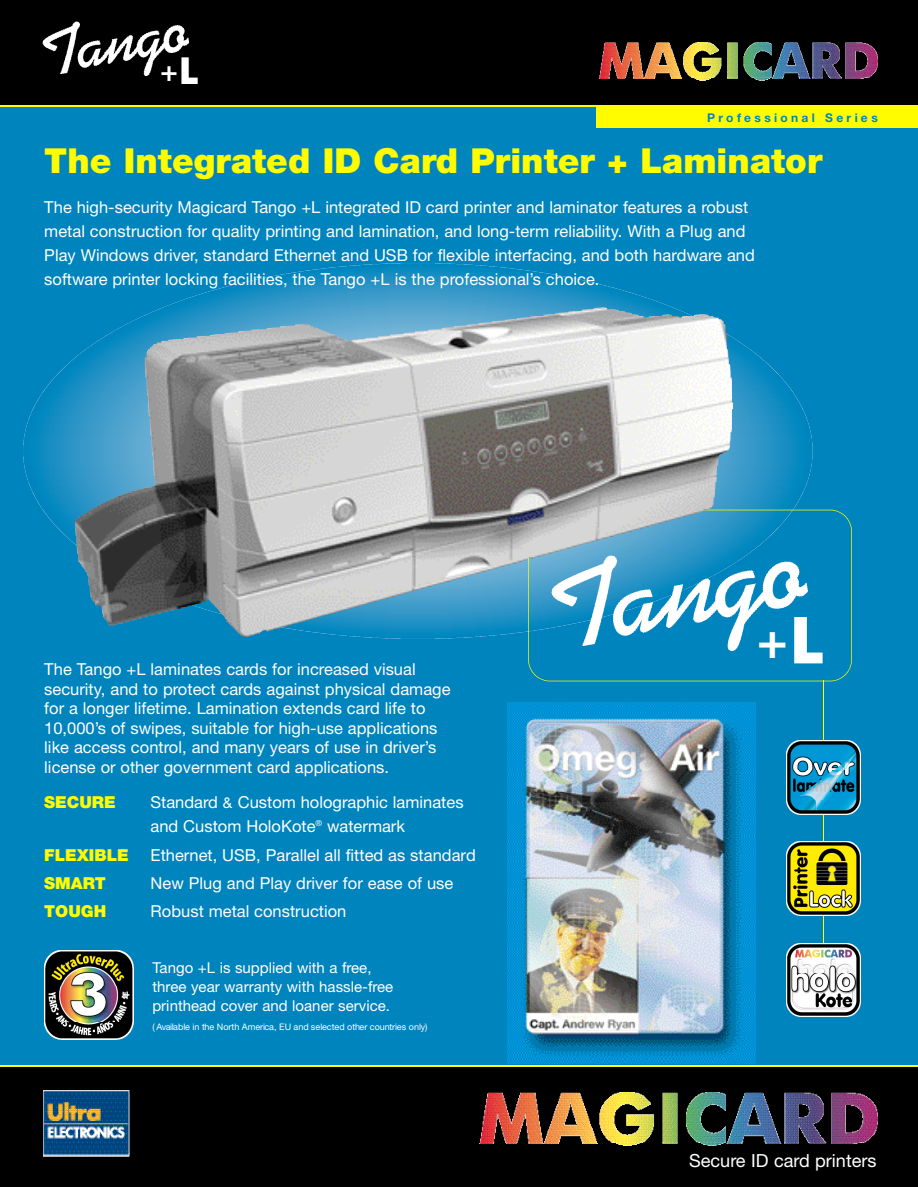
<style>
.page{position:relative;width:918px;height:1187px;background:#fff}
.page>*{position:absolute;margin:0;border:0;box-sizing:border-box;transform-origin:0 0}
.t1{font:700 44.7px "Futura BT";color:#fff}
.t2{font:900 34.5px "Helvetica Neue";color:#fffc00}
.t3{font:700 25.5px "Futura BT";color:#fff}
.t4{font:18.15px "Helvetica Neue";color:#fff}
.t5{font:16.5px/19.5px "Helvetica Neue";color:#fff}
.t6{font:900 16.5px "Helvetica Neue";color:#fffc00}
.t7{font:15px/19px "Helvetica Neue";color:#fff}
.t8{font:700 12px "Helvetica Neue";letter-spacing:.275em;color:#0084bd}
.t9{font:9px "Helvetica Neue";color:#fff}
.s1{font-size:37.05px}
.s2{font-size:15px}
.s3{font-size:64.8px}
</style>
<div class="page">
<div style="left:0;top:0;width:917px;height:1187px;background:#0084bd"></div>
<img style="left:507px;top:703px;width:248px;height:360px">
<svg style="left:23px;top:263px;width:789px;height:376px"></svg>
<img style="left:400px;top:263px;width:327px;height:72px">
<div style="left:0;top:1066px;width:917px;height:121px;background:#000"></div>
<div style="left:0;top:0;width:917px;height:106px;background:#000"></div>
<img style="left:480px;top:1092px;width:397px;height:51px">
<img style="left:479px;top:1143px;width:379px;height:3px">
<img style="left:599px;top:43px;width:278px;height:35px">
<img style="left:599px;top:78px;width:265px;height:2px">
<svg style="left:528px;top:510px;width:323px;height:171px"></svg>
<img style="left:601px;top:307px;width:132px;height:182px">
<img style="left:44px;top:1090px;width:86px;height:63px">
<img style="left:44px;top:1153px;width:86px;height:4px">
<hr style="left:0;top:1065px;width:917px;height:2px;background:#fffc00">
<img style="left:44px;top:950px;width:89px;height:36px">
<img style="left:44px;top:986px;width:89px;height:54px">
<hr style="left:823px;top:681px;width:1px;height:308px;background:#fffc00">
<img style="left:786px;top:943px;width:74px;height:30px">
<img style="left:786px;top:973px;width:74px;height:44px">
<img style="left:786px;top:842px;width:74px;height:30px">
<img style="left:786px;top:872px;width:74px;height:44px">
<img style="left:786px;top:740px;width:74px;height:30px">
<img style="left:786px;top:770px;width:74px;height:44px">
<img style="left:42px;top:22px;width:38px;height:51px">
<img style="left:77px;top:41px;width:28px;height:27px">
<img style="left:105px;top:36px;width:31px;height:28px">
<img style="left:136px;top:31px;width:27px;height:45px">
<img style="left:163px;top:26px;width:26px;height:26px">
<div style="left:596px;top:106px;width:321px;height:22px;background:#fffc00"></div>
<hr style="left:0;top:106px;width:917px;height:1px;background:#fffc00">
<h3 class="t3" style="left:158px;top:56px;width:41px">+<span class="s1">L</span></h3>
<p class="t8" style="left:707px;top:113px;width:172px">P rofessional Series</p>
<h2 class="t2" style="left:44px;top:148px;width:779px">The Integrated ID Card Printer + Laminator</h2>
<p class="t5" style="left:44px;top:197px;width:712px;line-height:24px">The high-security Magicard Tango +L integrated ID card printer and laminator features a robust metal construction for quality printing and lamination, and long-term reliability. With a Plug and Play Windows driver, standard Ethernet and USB for flexible interfacing, and both hardware and software printer locking facilities, the Tango +L is the professional’s choice.</p>
<p class="t5" style="left:44px;top:661px;width:408px">The Tango +L laminates cards for increased visual security, and to protect cards against physical damage for a longer lifetime. Lamination extends card life to 10,000’s of swipes, suitable for high-use applications like access control, and many years of use in driver’s license or other government card applications.</p>
<p class="t6" style="left:44px;top:797px;width:73px">SECURE</p>
<p class="t5" style="left:150px;top:792px;width:314px;line-height:23.7px">Standard <span class="s2">&amp;</span> Custom holographic laminates and Custom HoloKote<sup>®</sup> watermark</p>
<p class="t6" style="left:44px;top:849px;width:86px">FLEXIBLE</p>
<p class="t5" style="left:150px;top:847px;width:327px">Ethernet, USB, Parallel all fitted as standard</p>
<p class="t6" style="left:44px;top:877px;width:63px">SMART</p>
<p class="t5" style="left:150px;top:875px;width:304px">New Plug and Play driver for ease of use</p>
<p class="t6" style="left:44px;top:905px;width:64px">TOUGH</p>
<p class="t5" style="left:150px;top:903px;width:197px">Robust metal construction</p>
<p class="t7" style="left:152px;top:959px;width:242px">Tango +L is supplied with a free, three year warranty with hassle-free printhead cover and loaner service.</p>
<p class="t9" style="left:152px;top:1023px;width:277px">( Available in the North America, EU and selected other countries only)</p>
<h1 class="t1" style="left:753px;top:615px;width:71px">+<span class="s3">L</span></h1>
<p class="t4" style="left:689px;top:1154px;width:189px">Secure ID card printers</p>
</div>
